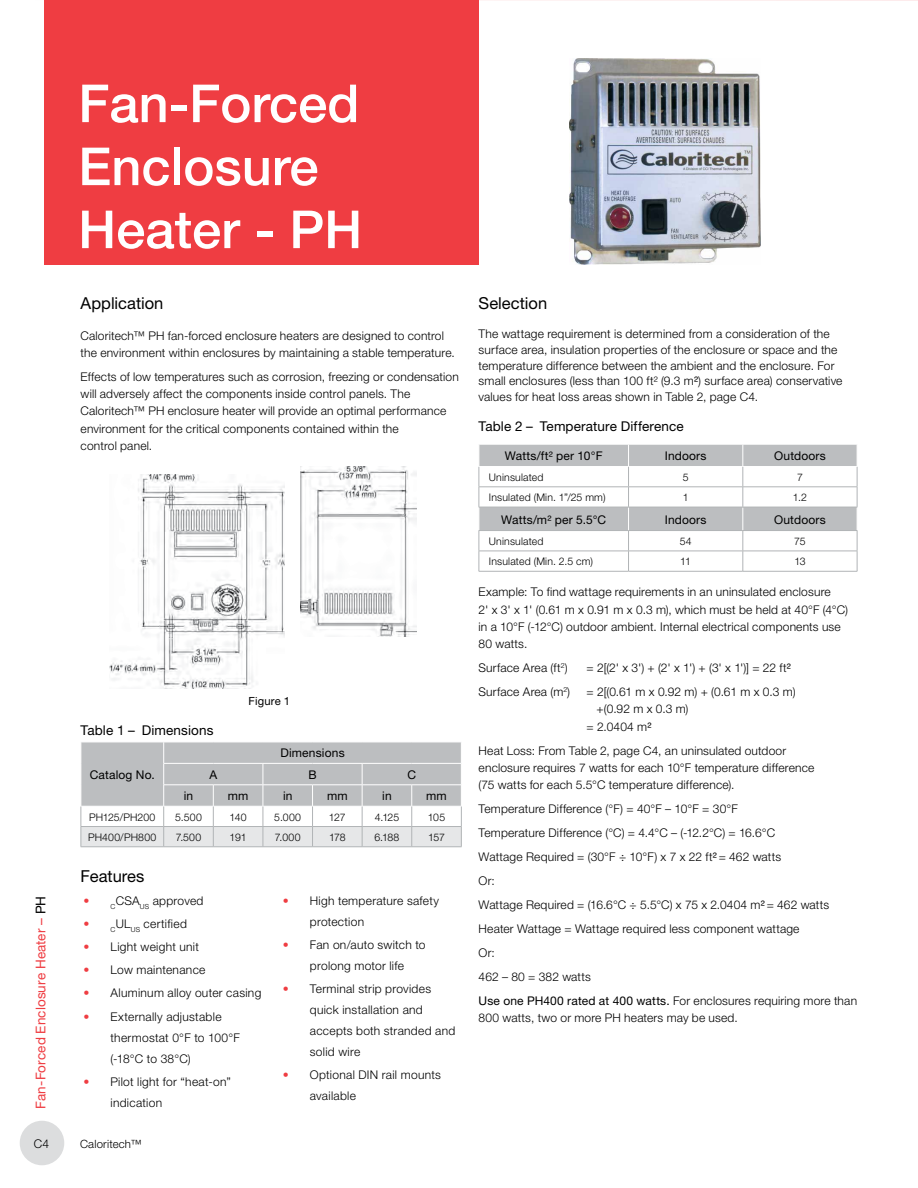
<style>
.page{position:relative;width:918px;height:1188px;background:#fff}
.page>*{position:absolute;margin:0;border:0;box-sizing:border-box;transform-origin:0 0}
.t1{font:500 52.5px/63px "Helvetica Neue";color:#fff}
.t2{font:16.5px "Helvetica Neue";color:#000}
.t3{font:13.5px "Helvetica Neue";letter-spacing:.01em;color:#000}
.t4{font:13.5px "Helvetica Neue";letter-spacing:.01em;color:#ef3d42}
.t5{font:300 12px/17.2px "Helvetica Neue";letter-spacing:.015em;color:#000}
.t6{font:12px "Helvetica Neue";letter-spacing:.015em;color:#000}
.t7{font:300 11.4px "Helvetica Neue";letter-spacing:.015em;color:#000}
.t8{font:11.25px "Helvetica Neue";letter-spacing:.015em;color:#000}
.t9{font:300 10.5px "Helvetica Neue";letter-spacing:.015em;color:#000}
.s1{color:#000}
.s2{color:#ef3d42}
.s3{font-weight:400}
</style>
<div class="page">
<div style="left:20px;top:1121px;width:44px;height:44px;background:#dcddde;border-radius:50%"></div>
<img style="left:109px;top:474px;width:176px;height:214px">
<img style="left:301px;top:466px;width:116px;height:170px">
<svg style="left:81px;top:742px;width:381px;height:105px"></svg>
<hr style="left:81px;top:847px;width:83px;height:1px;background:#b1b4b6">
<hr style="left:164px;top:847px;width:49px;height:1px;background:#b1b4b6">
<hr style="left:213px;top:847px;width:50px;height:1px;background:#b1b4b6">
<hr style="left:263px;top:847px;width:50px;height:1px;background:#b1b4b6">
<hr style="left:313px;top:847px;width:49px;height:1px;background:#b1b4b6">
<hr style="left:362px;top:847px;width:50px;height:1px;background:#b1b4b6">
<hr style="left:412px;top:847px;width:50px;height:1px;background:#b1b4b6">
<img style="left:569px;top:58px;width:192px;height:207px">
<svg style="left:479px;top:444px;width:379px;height:127px"></svg>
<hr style="left:479px;top:571px;width:150px;height:1px;background:#b1b4b6">
<hr style="left:629px;top:571px;width:114px;height:1px;background:#b1b4b6">
<hr style="left:743px;top:571px;width:114px;height:1px;background:#b1b4b6">
<div style="left:45px;top:0;width:434px;height:265px;background:#ef3d42"></div>
<h1 class="t1" style="left:78px;top:71px;width:285px">Fan-Forced<br>Enclosure<br>Heater - PH</h1>
<h2 class="t2" style="left:81px;top:293px;width:84px">Application</h2>
<p class="t5" style="left:81px;top:326px;width:373px">Caloritech™ PH fan-forced enclosure heaters are designed to control the environment within enclosures by maintaining a stable temperature.</p>
<p class="t5" style="left:81px;top:368px;width:380px">Effects of low temperatures such as corrosion, freezing or condensation will adversely affect the components inside control panels. The Caloritech™ PH enclosure heater will provide an optimal performance environment for the critical components contained within the<br>control panel.</p>
<p class="t8" style="left:249px;top:694px;width:43px">Figure 1</p>
<p class="t3" style="left:81px;top:722px;width:134px">Table 1 – Dimensions</p>
<p class="t6" style="left:90px;top:767px;width:65px">Catalog No.</p>
<p class="t6" style="left:280px;top:746px;width:66px">Dimensions</p>
<p class="t6" style="left:209px;top:767px;width:9px">A</p>
<p class="t6" style="left:308px;top:767px;width:10px">B</p>
<p class="t6" style="left:407px;top:767px;width:10px">C</p>
<p class="t4" style="left:33px;top:1109px;width:214px;rotate:-90deg">Fan-Forced Enclosure Heater – <span class="s1">PH</span></p>
<p class="t6" style="left:184px;top:789px;width:11px">in</p>
<p class="t6" style="left:228px;top:789px;width:22px">mm</p>
<p class="t6" style="left:283px;top:789px;width:11px">in</p>
<p class="t6" style="left:327px;top:789px;width:22px">mm</p>
<p class="t6" style="left:382px;top:789px;width:11px">in</p>
<p class="t6" style="left:426px;top:789px;width:22px">mm</p>
<p class="t9" style="left:89px;top:810px;width:68px">PH125/PH200</p>
<p class="t9" style="left:175px;top:810px;width:28px">5.500</p>
<p class="t9" style="left:230px;top:810px;width:19px">140</p>
<p class="t9" style="left:274px;top:810px;width:28px">5.000</p>
<p class="t9" style="left:329px;top:810px;width:18px">127</p>
<p class="t9" style="left:375px;top:810px;width:26px">4.125</p>
<p class="t9" style="left:428px;top:810px;width:19px">105</p>
<p class="t9" style="left:88px;top:831px;width:70px">PH400/PH800</p>
<p class="t9" style="left:176px;top:831px;width:27px">7. 500</p>
<p class="t9" style="left:230px;top:831px;width:18px">191</p>
<p class="t9" style="left:275px;top:831px;width:27px">7.000</p>
<p class="t9" style="left:329px;top:831px;width:18px">178</p>
<p class="t9" style="left:374px;top:831px;width:27px">6.188</p>
<p class="t9" style="left:428px;top:831px;width:18px">157</p>
<h2 class="t2" style="left:81px;top:866px;width:65px">Features</h2>
<p class="t5" style="left:84px;top:892px;width:121px"><span class="s2">•</span> <sub>C</sub>CSA<sub>US</sub> approved</p>
<p class="t5" style="left:84px;top:915px;width:105px"><span class="s2">•</span> <sub>C</sub>UL<sub>US</sub> certified</p>
<p class="t5" style="left:84px;top:938px;width:117px"><span class="s2">•</span> Light weight unit</p>
<p class="t5" style="left:84px;top:961px;width:123px"><span class="s2">•</span> Low maintenance</p>
<p class="t5" style="left:84px;top:984px;width:179px"><span class="s2">•</span> Aluminum alloy outer casing</p>
<p class="t5" style="left:111px;top:1006px;width:131px;line-height:21px;text-indent:-27px"><span class="s2">•</span> Externally adjustable thermostat 0°F to 100°F (-18°C to 38°C)</p>
<p class="t5" style="left:111px;top:1071px;width:122px;line-height:21px;text-indent:-27px"><span class="s2">•</span> Pilot light for “heat-on” indication</p>
<p class="t5" style="left:310px;top:890px;width:131px;line-height:21px;text-indent:-27px"><span class="s2">•</span> High temperature safety protection</p>
<p class="t5" style="left:283px;top:934px;width:144px;line-height:21px;text-align:center"><span class="s2">•</span> Fan on/auto switch to prolong motor life</p>
<p class="t5" style="left:310px;top:978px;width:147px;line-height:21px;text-indent:-27px"><span class="s2">•</span> Terminal strip provides quick installation and accepts both stranded and solid wire</p>
<p class="t5" style="left:310px;top:1064px;width:133px;line-height:21px;text-indent:-27px"><span class="s2">•</span> Optional DIN rail mounts available</p>
<p class="t5" style="left:34px;top:1135px;width:17px">C4</p>
<p class="t7" style="left:80px;top:1137px;width:63px">Caloritech™</p>
<h2 class="t2" style="left:479px;top:293px;width:70px">Selection</h2>
<p class="t5" style="left:479px;top:326px;width:365px;line-height:15.8px">The wattage requirement is determined from a consideration of the surface area, insulation properties of the enclosure or space and the temperature difference between the ambient and the enclosure. For small enclosures (less than 100 ft² (9. 3 m<span class="s3">²</span>) surface area) conservative values for heat loss areas shown in Table 2, page C4.</p>
<p class="t3" style="left:479px;top:418px;width:207px">Table 2 – Temperature Difference</p>
<p class="t6" style="left:505px;top:449px;width:99px">Watts/ft² per 10°F</p>
<p class="t6" style="left:665px;top:449px;width:43px">Indoors</p>
<p class="t6" style="left:774px;top:449px;width:53px">Outdoors</p>
<p class="t9" style="left:489px;top:471px;width:56px">Uninsulated</p>
<p class="t9" style="left:683px;top:471px;width:7px">5</p>
<p class="t9" style="left:797px;top:471px;width:7px">7</p>
<p class="t9" style="left:489px;top:491px;width:118px">Insulated (Min. 1”/25 mm)</p>
<p class="t9" style="left:683px;top:491px;width:7px">1</p>
<p class="t9" style="left:793px;top:491px;width:16px">1.2</p>
<p class="t6" style="left:501px;top:512px;width:107px">Watts/m² per 5. 5°C</p>
<p class="t6" style="left:665px;top:512px;width:43px">Indoors</p>
<p class="t6" style="left:774px;top:512px;width:53px">Outdoors</p>
<p class="t9" style="left:489px;top:535px;width:56px">Uninsulated</p>
<p class="t9" style="left:680px;top:535px;width:13px">54</p>
<p class="t9" style="left:794px;top:535px;width:13px">75</p>
<p class="t9" style="left:489px;top:555px;width:106px">Insulated (Min. 2.5 cm)</p>
<p class="t9" style="left:680px;top:555px;width:12px">11</p>
<p class="t9" style="left:794px;top:555px;width:13px">13</p>
<p class="t5" style="left:479px;top:583px;width:371px">Example: To find wattage requirements in an uninsulated enclosure<br>2' x 3' x 1' (0.61 m x 0.91 m x 0.3 m), which must be held at 40°F (4°C) in a 10°F (-12°C) outdoor ambient. Internal electrical components use 80 watts.</p>
<p class="t5" style="left:479px;top:659px;width:90px">Surface Area (ft<sup>2</sup>)</p>
<p class="t5" style="left:587px;top:659px;width:206px">= 2[(2' x 3') + (2' x 1') + (3' x 1')] = 22 ft<span class="s3">²</span></p>
<p class="t5" style="left:479px;top:683px;width:93px">Surface Area (m<sup>2</sup>)</p>
<p class="t5" style="left:587px;top:683px;width:210px">= 2[(0.61 m x 0.92 m) + (0.61 m x 0.3 m)</p>
<p class="t5" style="left:597px;top:700px;width:93px">+(0.92 m x 0.3 m)</p>
<p class="t5" style="left:587px;top:717px;width:66px">= 2. 0404 m<span class="s3">²</span></p>
<p class="t5" style="left:479px;top:741px;width:337px">Heat Loss: From Table 2, page C4, an uninsulated outdoor enclosure requires 7 watts for each 10°F temperature difference (75 watts for each 5. 5°C temperature difference).</p>
<p class="t5" style="left:479px;top:797px;width:380px;line-height:24px">Temperature Difference (°F) = 40°F – 10°F = 30°F<br>Temperature Difference (°C) = 4.4°C – (-12. 2°C) = 16. 6°C<br>Wattage Required = (30°F ÷ 10°F) x 7 x 22 ft<span class="s3">²</span> = 462 watts<br>Or:<br>Wattage Required = (16. 6°C ÷ 5. 5°C) x 75 x 2. 0404 m<span class="s3">²</span> = 462 watts Heater Wattage = Wattage required less component wattage<br>Or:<br>462 – 80 = 382 watts<br><span class="s3">Use one PH400 rated at 400 watts.</span> For enclosures requiring more than</p>
<p class="t5" style="left:479px;top:1009px;width:258px">800 watts, two or more PH heaters may be used.</p>
</div>
